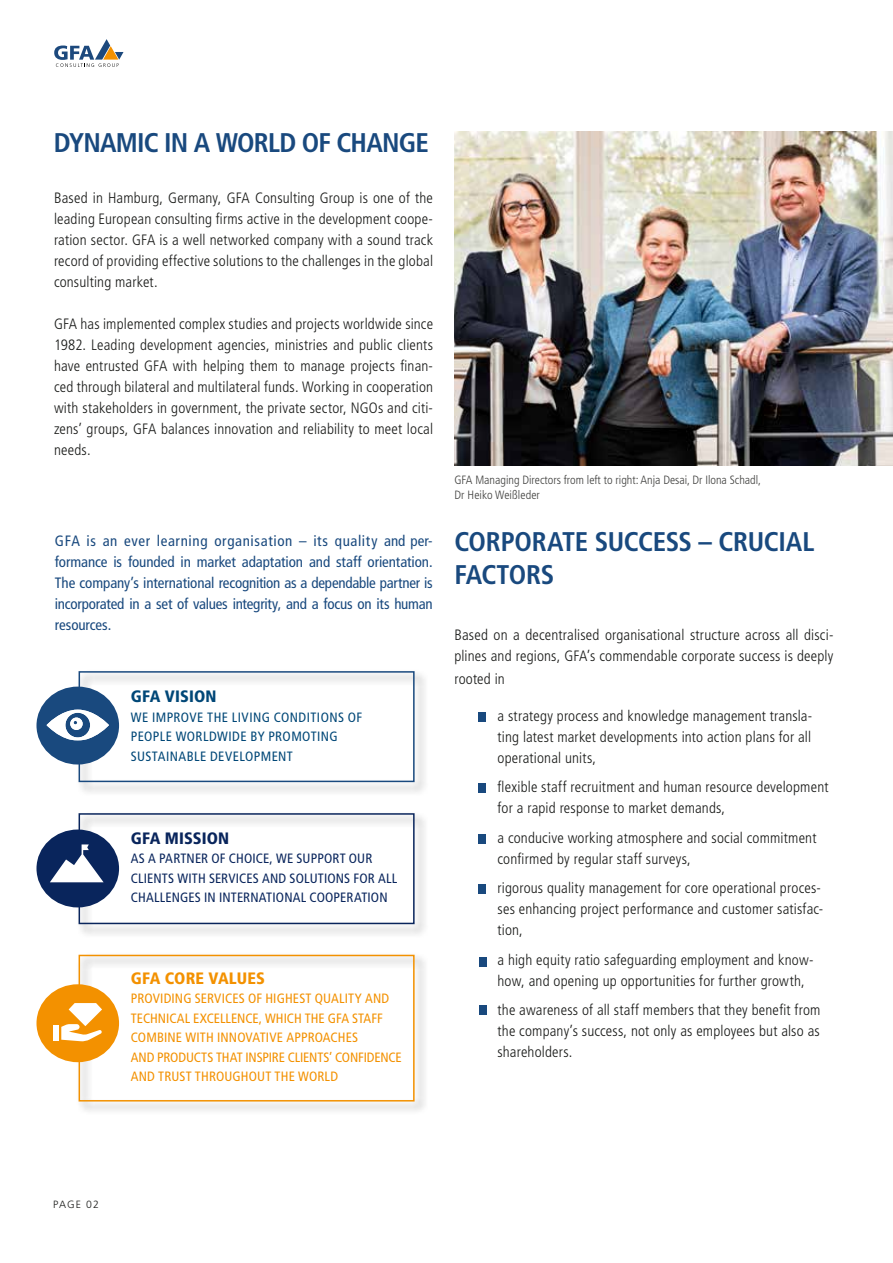
<style>
.page{position:relative;width:893px;height:1263px;background:#fff}
.page>*{position:absolute;margin:0;border:0;box-sizing:border-box;transform-origin:0 0}
.t1{font:700 condensed 27px/32.4px "Frutiger LT Std";letter-spacing:-.025em;color:#19497e}
.t2{font:900 condensed 16.5px "Frutiger LT Pro";letter-spacing:.01em;color:#f39100}
.t3{font:900 condensed 16.5px "Frutiger LT Pro";letter-spacing:.01em;color:#09255c}
.t4{font:900 condensed 16.5px "Frutiger LT Pro";letter-spacing:.01em;color:#004777}
.t5{font:300 condensed 15px/21px "Frutiger LT Std";letter-spacing:.01em;color:#1a1b19}
.t6{font:condensed 15px/21px "Frutiger LT Std";letter-spacing:-.015em;color:#19497e;text-align:justify}
.t7{font:condensed 13.5px/19.5px "Frutiger LT Std";letter-spacing:.005em;color:#f39100}
.t8{font:condensed 13.5px/19.5px "Frutiger LT Std";letter-spacing:.015em;color:#09255c}
.t9{font:condensed 13.5px/19.5px "Frutiger LT Std";letter-spacing:.03em;color:#004777}
.t10{font:300 condensed 12px/15px "Frutiger LT Std";color:#3f3f3d}
.t11{font:300 10.5px "Frutiger LT Pro";letter-spacing:.095em;color:#1a1b19}
</style>
<div class="page">
<div style="left:478px;top:713px;width:8px;height:9px;background:#19497e"></div>
<div style="left:478px;top:834px;width:8px;height:9px;background:#19497e"></div>
<div style="left:478px;top:783px;width:8px;height:9px;background:#19497e"></div>
<div style="left:478px;top:884px;width:8px;height:10px;background:#19497e"></div>
<div style="left:479px;top:958px;width:8px;height:9px;background:#19497e"></div>
<div style="left:479px;top:1006px;width:8px;height:9px;background:#19497e"></div>
<img style="left:454px;top:132px;width:439px;height:334px">
<svg style="left:54px;top:39px;width:70px;height:28px"></svg>
<div style="left:76px;top:669px;width:353px;height:127px;background:#000;opacity:.49"></div>
<div style="left:79px;top:671px;width:336px;height:111px;border:2px solid #19497e"></div>
<div style="left:76px;top:811px;width:353px;height:127px;background:#000;opacity:.49"></div>
<div style="left:79px;top:813px;width:336px;height:111px;border:2px solid #09255c"></div>
<div style="left:76px;top:952px;width:353px;height:163px;background:#000;opacity:.49"></div>
<div style="left:79px;top:955px;width:336px;height:146px;border:2px solid #f39100"></div>
<div style="left:41px;top:691px;width:74px;height:69px;background:#19497e;border-radius:50%"></div>
<div style="left:36px;top:687px;width:83px;height:77px;border:9px solid #19497e;border-radius:50%"></div>
<div style="left:41px;top:834px;width:74px;height:69px;background:#09255c;border-radius:50%"></div>
<div style="left:36px;top:829px;width:83px;height:78px;border:9px solid #09255c;border-radius:50%"></div>
<div style="left:41px;top:989px;width:74px;height:69px;background:#f39100;border-radius:50%"></div>
<div style="left:36px;top:984px;width:83px;height:78px;border:9px solid #f39100;border-radius:50%"></div>
<svg style="left:50px;top:844px;width:54px;height:38px"></svg>
<svg style="left:47px;top:710px;width:62px;height:30px"></svg>
<div style="left:53px;top:1025px;width:6px;height:16px;background:#fff"></div>
<svg style="left:61px;top:1003px;width:41px;height:38px"></svg>
<h1 class="t1" style="left:54px;top:127px;width:377px">DYNAMIC IN A WORLD OF CHANGE</h1>
<p class="t5" style="left:54px;top:187px;width:381px;text-align:justify">Based in Hamburg, Germany, GFA Consulting Group is one of the leading European consulting firms active in the development coope&shy;ration sector. GFA is a well networked company with a sound track record of providing effective solutions to the challenges in the global consulting market.</p>
<p class="t5" style="left:54px;top:313px;width:381px;text-align:justify">GFA has implemented complex studies and projects worldwide since 1982. Leading development agencies, ministries and public clients have entrusted GFA with helping them to manage projects finan&shy;ced through bilateral and multilateral funds. Working in cooperation with stakeholders in government, the private sector, NGOs and citi&shy;zens’ groups, GFA balances innovation and reliability to meet local needs.</p>
<p class="t6" style="left:55px;top:530px;width:379px">GFA is an ever learning organisation – its quality and per&shy;formance is founded in market adaptation and staff orientation.<br>The company’s international recognition as a dependable partner is incorporated in a set of values integrity, and a focus on its human resources.</p>
<p class="t4" style="left:131px;top:686px;width:87px">GFA VISION</p>
<p class="t9" style="left:131px;top:707px;width:233px">WE IMPROVE THE LIVING CONDITIONS OF<br>PEOPLE WORLDWIDE BY PROMOTING<br>SUSTAINABLE DEVELOPMENT</p>
<p class="t3" style="left:131px;top:828px;width:100px">GFA MISSION</p>
<p class="t8" style="left:131px;top:849px;width:268px">AS A PARTNER OF CHOICE, WE SUPPORT OUR<br>CLIENTS WITH SERVICES AND SOLUTIONS FOR ALL<br>CHALLENGES IN INTERNATIONAL COOPERATION</p>
<p class="t2" style="left:131px;top:968px;width:136px">GFA CORE VALUES</p>
<p class="t7" style="left:131px;top:989px;width:273px">PROVIDING SERVICES OF HIGHEST QUALITY AND TECHNICAL EXCELLENCE, WHICH THE GFA STAFF COMBINE WITH INNOVATIVE APPROACHES<br>AND PRODUCTS THAT INSPIRE CLIENTS’ CONFIDENCE AND TRUST THROUGHOUT THE WORLD</p>
<p class="t10" style="left:454px;top:473px;width:308px">GFA Managing Directors from left to right: Anja Desai, Dr Ilona Schadl,<br>Dr Heiko Weißleder</p>
<h1 class="t1" style="left:454px;top:526px;width:361px">CORPORATE SUCCESS – CRUCIAL<br>FACTORS</h1>
<p class="t5" style="left:454px;top:625px;width:381px">Based on a decentralised organisational structure across all disci&shy;plines and regions, GFA’s commendable corporate success is deeply</p>
<p class="t5" style="left:454px;top:669px;width:52px">rooted in</p>
<p class="t5" style="left:497px;top:705px;width:316px;text-align:justify">a strategy process and knowledge management transla&shy;ting latest market developments into action plans for all operational units,</p>
<p class="t5" style="left:497px;top:777px;width:333px">flexible staff recruitment and human resource development for a rapid response to market demands,</p>
<p class="t5" style="left:497px;top:827px;width:320px">a conducive working atmosphere and social commitment confirmed by regular staff surveys,</p>
<p class="t5" style="left:497px;top:878px;width:327px">rigorous quality management for core operational proces&shy;ses enhancing project performance and customer satisfac&shy;tion,</p>
<p class="t5" style="left:497px;top:949px;width:317px">a high equity ratio safeguarding employment and know&shy;how, and opening up opportunities for further growth,</p>
<p class="t5" style="left:497px;top:1000px;width:325px;text-align:justify">the awareness of all staff members that they benefit from the company’s success, not only as employees but also as shareholders.</p>
<p class="t11" style="left:53px;top:1198px;width:47px">PAGE 02</p>
</div>
